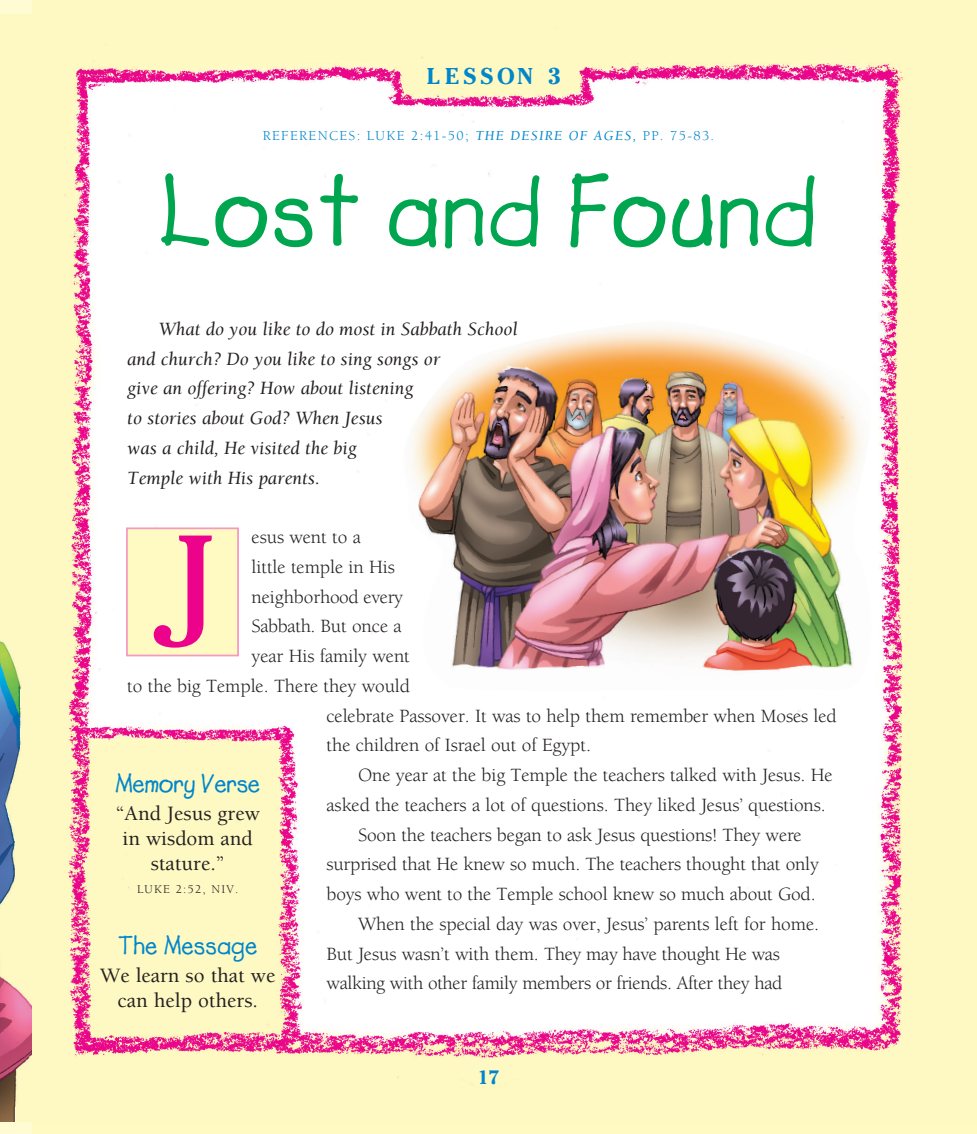
<style>
.page{position:relative;width:977px;height:1134px;background:#fff}
.page>*{position:absolute;margin:0;border:0;box-sizing:border-box;transform-origin:0 0}
.t1{font:155.4px "Cheltenham";color:#ed028c}
._2__Headline{font:101.5px "Lemonade ICG Bold";letter-spacing:.01em;color:#00a54f}
.Memory_Verse__title{font:26.25px "Lemonade ICG Bold";letter-spacing:-.015em;color:#0086cc}
.t2{font:700 22.75px "Cheltenham";letter-spacing:.2em;color:#0086cc}
._3__Mem_Mess{font:500 21px/25.2px "Berkeley";color:#231f20;text-align:center}
.t3{font:19.25px/29.8px "Berkeley";letter-spacing:-.005em;color:#231f20}
.t4{font:italic 19.25px/29.8px "Berkeley";color:#231f20}
.t5{font:700 19.25px "Cheltenham";color:#0086cc}
._6__Reference_text{font:14px "Berkeley";letter-spacing:.095em;color:#0086cc}
._7__Bible_Reference{font:12.25px "Berkeley";letter-spacing:.095em;color:#231f20}
.s1{font-style:italic}
</style>
<div class="page">
<img style="left:32px;top:0;width:944px;height:1124px">
<div style="left:0;top:0;width:31px;height:1134px;background:#fffbd3"></div>
<img style="left:0;top:14px;width:31px;height:1108px">
<div style="left:126px;top:527px;width:113px;height:129px;background:#fffac1;border:2px solid #f499c2"></div>
<img style="left:395px;top:320px;width:486px;height:372px">
<p class="t2" style="left:427px;top:63px;width:135px">LESSON 3</p>
<p class="_6__Reference_text" style="left:263px;top:128px;width:453px">REFERENCES: LUKE 2:41-50; <span class="s1">THE DESIRE OF AGES,</span> PP. 75-83.</p>
<p class="_2__Headline" style="left:159px;top:151px;width:659px">Lost and Found</p>
<p class="t4" style="left:127px;top:314px;width:392px;text-indent:32px">What do you like to do most in Sabbath School and church? Do you like to sing songs or<br>give an offering? How about listening<br>to stories about God? When Jesus<br>was a child, He visited the big<br>Temple with His parents.</p>
<p class="t3" style="left:251px;top:523px;width:111px">esus went to a</p>
<p class="t3" style="left:251px;top:552px;width:145px">little temple in His</p>
<p class="t3" style="left:251px;top:582px;width:153px">neighborhood every</p>
<p class="t3" style="left:251px;top:612px;width:152px">Sabbath. But once a</p>
<p class="t3" style="left:251px;top:642px;width:160px">year His family went</p>
<p class="t3" style="left:127px;top:671px;width:284px">to the big Temple. There they would</p>
<p class="t3" style="left:326px;top:701px;width:512px">celebrate Passover. It was to help them remember when Moses led</p>
<p class="t3" style="left:326px;top:731px;width:266px">the children of Israel out of Egypt.</p>
<p class="t3" style="left:326px;top:761px;width:507px;text-indent:32px">One year at the big Temple the teachers talked with Jesus. He asked the teachers a lot of questions. They liked Jesus’ questions.</p>
<p class="t3" style="left:326px;top:820px;width:494px;text-indent:32px">Soon the teachers began to ask Jesus questions! They were surprised that He knew so much. The teachers thought that only boys who went to the Temple school knew so much about God.</p>
<p class="t3" style="left:326px;top:909px;width:494px;text-indent:32px">When the special day was over, Jesus’ parents left for home.<br>But Jesus wasn’t with them. They may have thought He was walking with other family members or friends. After they had</p>
<p class="t1" style="left:151px;top:500px;width:67px">J</p>
<p class="Memory_Verse__title" style="left:115px;top:768px;width:146px">Memory Verse</p>
<p class="_3__Mem_Mess" style="left:116px;top:801px;width:146px">“And Jesus grew in wisdom and stature.”</p>
<p class="_7__Bible_Reference" style="left:137px;top:882px;width:103px">LUKE 2:52, NIV.</p>
<p class="Memory_Verse__title" style="left:118px;top:930px;width:141px">The Message</p>
<p class="_3__Mem_Mess" style="left:100px;top:963px;width:177px">We learn so that we can help others.</p>
<p class="t5" style="left:477px;top:1065px;width:23px">17</p>
</div>
